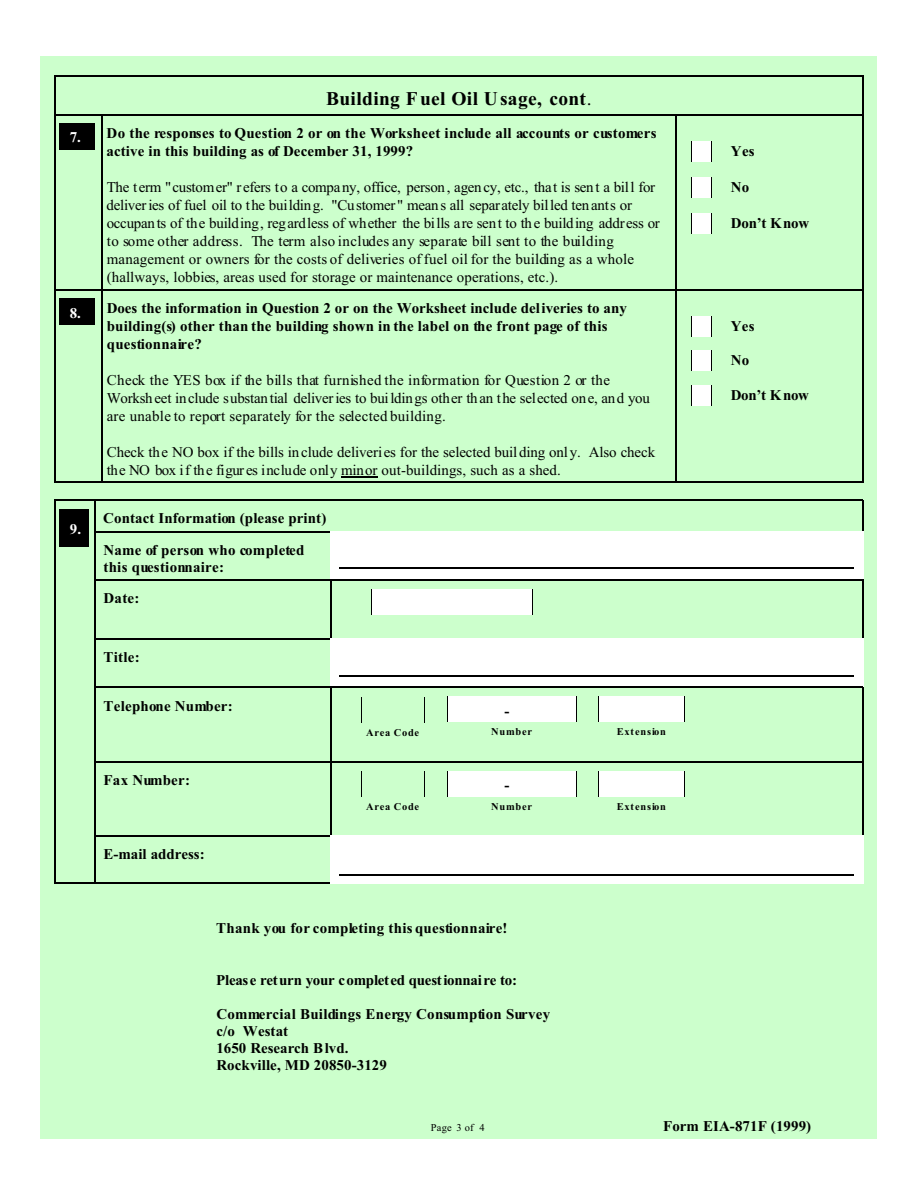
<style>
.page{position:relative;width:918px;height:1188px;background:#fff}
.page>*{position:absolute;margin:0;border:0;box-sizing:border-box;transform-origin:0 0}
.t1{font:700 19.5px "Times";letter-spacing:.02em;color:#000}
.t2{font:15px/18px "Times";letter-spacing:-.005em;color:#000}
.t3{font:700 15px/18px "Times";letter-spacing:.005em;color:#000}
.t4{font:15px/18px "Times";letter-spacing:.02em;color:#000}
.t5{font:700 15px "Times";letter-spacing:-.02em;color:#000}
.t6{font:700 15px "Times";color:#fff}
.t7{font:700 10.5px "Times";letter-spacing:.08em;color:#000}
.t8{font:10.5px "Times";letter-spacing:.015em;color:#000}
.s1{font-weight:400}
</style>
<div class="page">
<div style="left:40px;top:57px;width:837px;height:1082px;background:#cfc"></div>
<hr style="left:54px;top:76px;width:1px;height:38px;background:#000">
<hr style="left:862px;top:76px;width:1px;height:38px;background:#000">
<hr style="left:54px;top:76px;width:809px;height:1px;background:#000">
<hr style="left:54px;top:114px;width:1px;height:175px;background:#000">
<hr style="left:54px;top:114px;width:47px;height:1px;background:#000">
<hr style="left:101px;top:114px;width:1px;height:175px;background:#000">
<hr style="left:101px;top:114px;width:574px;height:1px;background:#000">
<hr style="left:675px;top:114px;width:1px;height:175px;background:#000">
<hr style="left:862px;top:114px;width:1px;height:175px;background:#000">
<hr style="left:675px;top:114px;width:188px;height:1px;background:#000">
<hr style="left:54px;top:289px;width:1px;height:193px;background:#000">
<hr style="left:54px;top:289px;width:47px;height:2px;background:#000">
<hr style="left:54px;top:481px;width:47px;height:1px;background:#000">
<hr style="left:101px;top:289px;width:1px;height:193px;background:#000">
<hr style="left:101px;top:289px;width:574px;height:2px;background:#000">
<hr style="left:101px;top:481px;width:574px;height:1px;background:#000">
<hr style="left:675px;top:289px;width:1px;height:193px;background:#000">
<hr style="left:862px;top:289px;width:1px;height:193px;background:#000">
<hr style="left:675px;top:289px;width:188px;height:2px;background:#000">
<hr style="left:675px;top:481px;width:188px;height:1px;background:#000">
<hr style="left:54px;top:500px;width:1px;height:31px;background:#000">
<hr style="left:54px;top:500px;width:40px;height:1px;background:#000">
<hr style="left:94px;top:500px;width:1px;height:31px;background:#000">
<hr style="left:862px;top:500px;width:1px;height:31px;background:#000">
<hr style="left:94px;top:500px;width:769px;height:1px;background:#000">
<hr style="left:54px;top:531px;width:1px;height:48px;background:#000">
<hr style="left:94px;top:531px;width:1px;height:48px;background:#000">
<hr style="left:94px;top:531px;width:236px;height:1px;background:#000">
<div style="left:330px;top:531px;width:533px;height:48px;background:#fff"></div>
<hr style="left:54px;top:580px;width:1px;height:58px;background:#000">
<hr style="left:94px;top:580px;width:1px;height:58px;background:#000">
<hr style="left:94px;top:580px;width:236px;height:1px;background:#000">
<hr style="left:330px;top:580px;width:2px;height:58px;background:#000">
<hr style="left:862px;top:580px;width:1px;height:58px;background:#000">
<hr style="left:330px;top:580px;width:533px;height:1px;background:#000">
<hr style="left:54px;top:638px;width:1px;height:49px;background:#000">
<hr style="left:94px;top:638px;width:1px;height:49px;background:#000">
<hr style="left:94px;top:638px;width:236px;height:1px;background:#000">
<div style="left:330px;top:638px;width:533px;height:49px;background:#fff"></div>
<hr style="left:54px;top:687px;width:1px;height:74px;background:#000">
<hr style="left:94px;top:687px;width:1px;height:74px;background:#000">
<hr style="left:94px;top:687px;width:236px;height:1px;background:#000">
<hr style="left:330px;top:687px;width:2px;height:74px;background:#000">
<hr style="left:862px;top:687px;width:1px;height:74px;background:#000">
<hr style="left:330px;top:687px;width:533px;height:1px;background:#000">
<hr style="left:54px;top:761px;width:1px;height:74px;background:#000">
<hr style="left:94px;top:761px;width:1px;height:74px;background:#000">
<hr style="left:94px;top:761px;width:236px;height:1px;background:#000">
<hr style="left:330px;top:761px;width:2px;height:74px;background:#000">
<hr style="left:862px;top:761px;width:1px;height:74px;background:#000">
<hr style="left:330px;top:761px;width:533px;height:1px;background:#000">
<hr style="left:54px;top:835px;width:1px;height:48px;background:#000">
<hr style="left:54px;top:882px;width:40px;height:1px;background:#000">
<hr style="left:94px;top:835px;width:1px;height:48px;background:#000">
<hr style="left:94px;top:835px;width:236px;height:1px;background:#000">
<hr style="left:94px;top:882px;width:236px;height:1px;background:#000">
<div style="left:330px;top:835px;width:533px;height:48px;background:#fff"></div>
<div style="left:691px;top:141px;width:21px;height:21px;background:#fff"></div>
<div style="left:691px;top:316px;width:21px;height:21px;background:#fff"></div>
<div style="left:691px;top:177px;width:21px;height:21px;background:#fff"></div>
<div style="left:691px;top:351px;width:21px;height:20px;background:#fff"></div>
<div style="left:691px;top:213px;width:21px;height:21px;background:#fff"></div>
<div style="left:691px;top:385px;width:21px;height:21px;background:#fff"></div>
<hr style="left:341px;top:477px;width:37px;height:1px;background:#000">
<hr style="left:339px;top:567px;width:515px;height:1px;background:#000">
<hr style="left:339px;top:675px;width:515px;height:1px;background:#000">
<hr style="left:339px;top:875px;width:515px;height:1px;background:#000">
<div style="left:59px;top:298px;width:36px;height:27px;background:#000"></div>
<div style="left:447px;top:696px;width:129px;height:26px;background:#fff"></div>
<div style="left:447px;top:771px;width:129px;height:26px;background:#fff"></div>
<div style="left:599px;top:696px;width:85px;height:26px;background:#fff"></div>
<div style="left:599px;top:771px;width:85px;height:26px;background:#fff"></div>
<div style="left:372px;top:589px;width:161px;height:26px;background:#fff"></div>
<div style="left:59px;top:509px;width:30px;height:37px;background:#000"></div>
<div style="left:59px;top:123px;width:36px;height:26px;background:#000"></div>
<p class="t6" style="left:70px;top:132px;width:12px">7.</p>
<p class="t6" style="left:70px;top:307px;width:12px">8.</p>
<p class="t6" style="left:70px;top:524px;width:13px">9.</p>
<h1 class="t1" style="left:326px;top:92px;width:267px">Building Fuel Oil Usage, cont<span class="s1">.</span></h1>
<p class="t3" style="left:107px;top:125px;width:551px">Do the responses to Question 2 or on the Worksheet include all accounts or customers active in this building as of December 31, 1999?</p>
<p class="t2" style="left:107px;top:179px;width:555px">The term "customer" refers to a company, office, person, agency, etc., that is sent a bill for deliveries of fuel oil to the building. "Customer " means all separately billed ten ants or occupan ts of the building, regardless of whether the bills are sent to the building address or to some other address. The term also includes any separate bill sent to the building management or owners for the costs of deliveries of fuel oil for the building as a whole (hallways, lobbies, areas used for storage or maintenance operations, etc.).</p>
<p class="t3" style="left:107px;top:301px;width:522px">Does the information in Question 2 or on the Worksheet include deliveries to any building(s) other than the building shown in the label on the front page of this questionnaire?</p>
<p class="t4" style="left:107px;top:372px;width:545px">Check the YES box if the bills that furnished the information for Question 2 or the<br>Worksh eet include substan tial deliveries to buildings other than the selected one, and you are unable to report separately for the selected building.</p>
<p class="t2" style="left:107px;top:444px;width:550px">Check the NO box if the bills include deliveries for the selected building only. Also check the NO box if the figur es include only minor out-buildings, such as a shed.</p>
<p class="t3" style="left:103px;top:504px;width:225px;line-height:31.3px">Contact Information (please print)<br>Name of person who completed</p>
<p class="t3" style="left:104px;top:553px;width:122px;line-height:31.3px">this questionnaire:<br>Date:</p>
<p class="t3" style="left:104px;top:650px;width:38px">Title:</p>
<p class="t3" style="left:104px;top:698px;width:131px">Telephone Number:</p>
<p class="t3" style="left:104px;top:772px;width:88px">Fax Number:</p>
<p class="t3" style="left:104px;top:846px;width:103px">E-mail address:</p>
<p class="t7" style="left:366px;top:729px;width:55px">Area Code</p>
<p class="t7" style="left:366px;top:803px;width:55px">Area Code</p>
<p class="t3" style="left:505px;top:703px;width:6px">-</p>
<p class="t7" style="left:491px;top:728px;width:43px">Number</p>
<p class="t3" style="left:505px;top:778px;width:6px">-</p>
<p class="t7" style="left:491px;top:803px;width:43px">Number</p>
<p class="t7" style="left:617px;top:728px;width:51px">Extension</p>
<p class="t7" style="left:617px;top:803px;width:51px">Extension</p>
<p class="t3" style="left:731px;top:144px;width:25px">Yes</p>
<p class="t3" style="left:731px;top:180px;width:20px">No</p>
<p class="t3" style="left:731px;top:216px;width:80px">Don’t Know</p>
<p class="t3" style="left:731px;top:319px;width:25px">Yes</p>
<p class="t3" style="left:731px;top:353px;width:20px">No</p>
<p class="t3" style="left:731px;top:388px;width:80px">Don’t Know</p>
<p class="t3" style="left:216px;top:921px;width:293px">Thank you for completing this questionnaire!</p>
<p class="t5" style="left:216px;top:974px;width:302px">Please return your completed questionnaire to:</p>
<p class="t3" style="left:216px;top:1007px;width:335px;line-height:17.2px">Commercial Buildings Energy Consumption Survey c/o Westat<br>1650 Research Blvd.<br>Rockville, MD 20850-3129</p>
<p class="t8" style="left:431px;top:1124px;width:55px">Page 3 of 4</p>
<p class="t3" style="left:663px;top:1118px;width:150px">Form EIA-871F (1999)</p>
</div>
